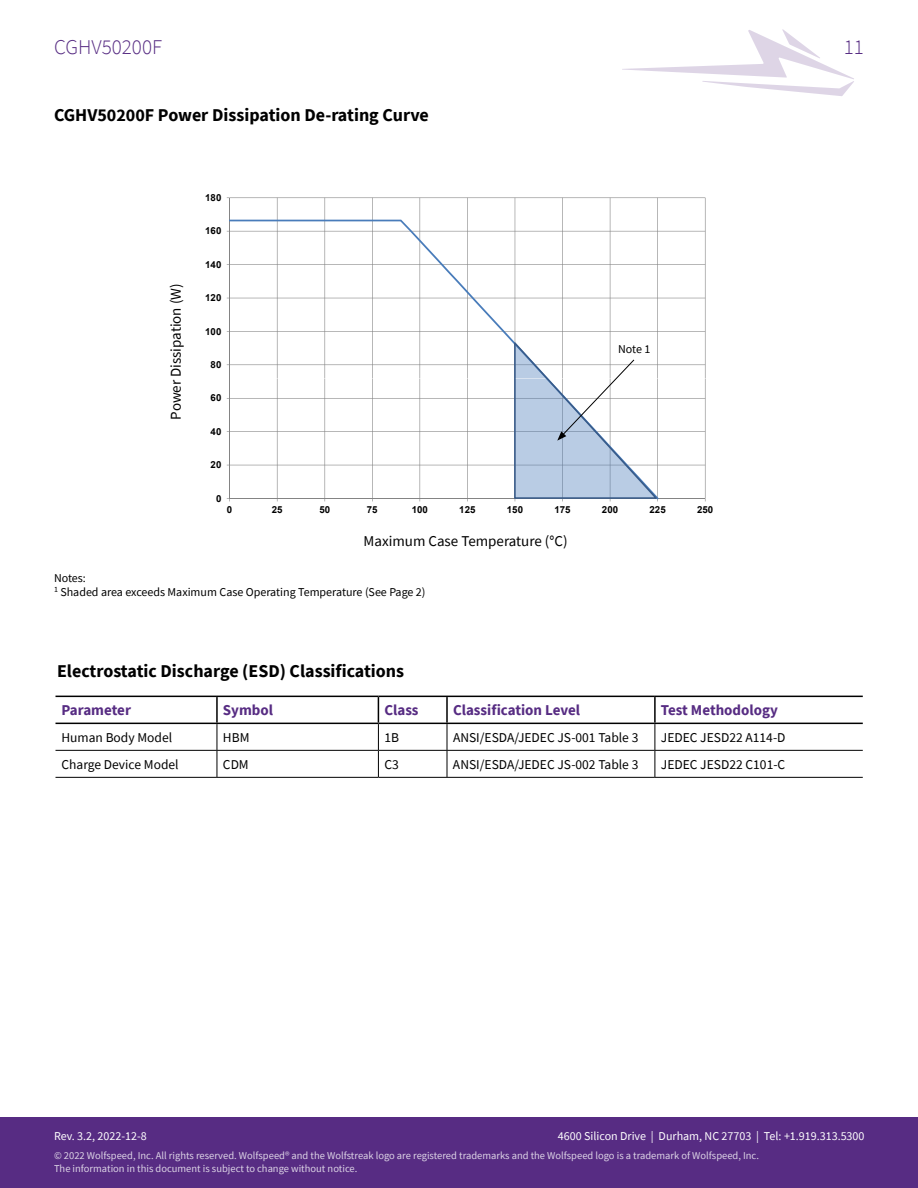
<style>
.page{position:relative;width:918px;height:1188px;background:#fff}
.page>*{position:absolute;margin:0;border:0;box-sizing:border-box;transform-origin:0 0}
.t1{font:300 21px "Source Sans Pro";color:#572c83}
.t2{font:700 18px "Source Sans Pro";color:#000}
.t3{font:700 15px "Source Sans Pro";color:#572c83}
.t4{font:15px "Source Sans Pro";color:#000}
.t5{font:13.5px "Source Sans Pro";color:#000}
.t6{font:12px/14.4px "Source Sans Pro";color:#000}
.t7{font:12px "Source Sans Pro";color:#fff}
.t8{font:10.5px/12.6px "Source Sans Pro";color:#fff}
.t9{font:700 9.75px "Arial";letter-spacing:.005em;color:#000}
</style>
<div class="page">
<svg style="left:622px;top:29px;width:232px;height:67px"></svg>
<div style="left:0;top:1118px;width:918px;height:70px;background:#572c83"></div>
<hr style="left:230px;top:197px;width:475px;height:1px;background:#848484">
<hr style="left:230px;top:231px;width:475px;height:1px;background:#848484">
<hr style="left:230px;top:264px;width:475px;height:1px;background:#848484">
<hr style="left:230px;top:298px;width:475px;height:1px;background:#848484">
<hr style="left:230px;top:331px;width:475px;height:1px;background:#848484">
<hr style="left:230px;top:365px;width:475px;height:1px;background:#848484">
<hr style="left:705px;top:198px;width:1px;height:180px;background:#848484">
<hr style="left:657px;top:198px;width:1px;height:180px;background:#848484">
<hr style="left:610px;top:198px;width:1px;height:180px;background:#848484">
<hr style="left:562px;top:198px;width:1px;height:180px;background:#848484">
<hr style="left:515px;top:198px;width:1px;height:180px;background:#848484">
<hr style="left:467px;top:198px;width:1px;height:180px;background:#848484">
<hr style="left:420px;top:198px;width:1px;height:180px;background:#848484">
<hr style="left:372px;top:198px;width:1px;height:180px;background:#848484">
<hr style="left:325px;top:198px;width:1px;height:180px;background:#848484">
<hr style="left:277px;top:198px;width:1px;height:180px;background:#848484">
<hr style="left:229px;top:198px;width:1px;height:180px;background:#848484">
<svg style="left:230px;top:220px;width:429px;height:158px"></svg>
<hr style="left:230px;top:398px;width:475px;height:1px;background:#848484">
<hr style="left:230px;top:431px;width:475px;height:1px;background:#848484">
<hr style="left:230px;top:465px;width:475px;height:1px;background:#848484">
<hr style="left:705px;top:378px;width:1px;height:120px;background:#848484">
<hr style="left:229px;top:378px;width:1px;height:120px;background:#848484">
<hr style="left:230px;top:498px;width:475px;height:1px;background:#848484">
<svg style="left:230px;top:378px;width:429px;height:121px"></svg>
<svg style="left:514px;top:342px;width:144px;height:159px"></svg>
<hr style="left:446px;top:697px;width:2px;height:26px;background:#000">
<hr style="left:654px;top:697px;width:2px;height:26px;background:#000">
<hr style="left:56px;top:750px;width:161px;height:1px;background:#000">
<hr style="left:217px;top:750px;width:161px;height:1px;background:#000">
<hr style="left:378px;top:750px;width:69px;height:1px;background:#000">
<svg style="left:378px;top:697px;width:1px;height:80px"></svg>
<hr style="left:447px;top:750px;width:208px;height:1px;background:#000">
<hr style="left:655px;top:750px;width:208px;height:1px;background:#000">
<hr style="left:217px;top:777px;width:161px;height:1px;background:#000">
<hr style="left:378px;top:777px;width:69px;height:1px;background:#000">
<hr style="left:447px;top:777px;width:208px;height:1px;background:#000">
<hr style="left:217px;top:723px;width:161px;height:1px;background:#000">
<hr style="left:378px;top:723px;width:69px;height:1px;background:#000">
<hr style="left:447px;top:723px;width:208px;height:1px;background:#000">
<svg style="left:217px;top:724px;width:1px;height:53px"></svg>
<svg style="left:447px;top:724px;width:1px;height:53px"></svg>
<svg style="left:655px;top:724px;width:1px;height:53px"></svg>
<hr style="left:56px;top:777px;width:161px;height:1px;background:#000">
<hr style="left:655px;top:777px;width:208px;height:1px;background:#000">
<hr style="left:216px;top:697px;width:2px;height:26px;background:#000">
<hr style="left:56px;top:723px;width:161px;height:1px;background:#000">
<hr style="left:655px;top:723px;width:208px;height:1px;background:#000">
<hr style="left:56px;top:696px;width:161px;height:1px;background:#000">
<hr style="left:217px;top:696px;width:161px;height:1px;background:#000">
<hr style="left:378px;top:696px;width:69px;height:1px;background:#000">
<hr style="left:447px;top:696px;width:208px;height:1px;background:#000">
<hr style="left:655px;top:696px;width:208px;height:1px;background:#000">
<h1 class="t1" style="left:54px;top:34px;width:110px">CGHV50200F</h1>
<h1 class="t1" style="left:844px;top:39px;width:22px">11</h1>
<h2 class="t2" style="left:54px;top:108px;width:376px">CGHV50200F Power Dissipation De-rating Curve</h2>
<p class="t9" style="left:205px;top:194px;width:18px">180</p>
<p class="t9" style="left:205px;top:227px;width:18px">160</p>
<h3 class="t4" style="left:170px;top:420px;width:138px;rotate:-90deg">Power Dissipation (W)</h3>
<p class="t9" style="left:205px;top:261px;width:18px">140</p>
<p class="t9" style="left:205px;top:294px;width:18px">120</p>
<p class="t9" style="left:205px;top:328px;width:18px">100</p>
<p class="t9" style="left:211px;top:361px;width:12px">80</p>
<p class="t9" style="left:211px;top:394px;width:12px">60</p>
<p class="t9" style="left:211px;top:428px;width:12px">40</p>
<p class="t9" style="left:211px;top:461px;width:12px">20</p>
<p class="t9" style="left:216px;top:495px;width:7px">0</p>
<p class="t6" style="left:618px;top:343px;width:34px">Note 1</p>
<p class="t9" style="left:227px;top:506px;width:7px">0</p>
<p class="t9" style="left:272px;top:506px;width:12px">25</p>
<p class="t9" style="left:319px;top:506px;width:12px">50</p>
<p class="t9" style="left:367px;top:506px;width:12px">75</p>
<p class="t9" style="left:412px;top:506px;width:18px">100</p>
<p class="t9" style="left:459px;top:506px;width:18px">125</p>
<p class="t9" style="left:507px;top:506px;width:18px">150</p>
<p class="t9" style="left:554px;top:506px;width:18px">175</p>
<p class="t9" style="left:602px;top:506px;width:18px">200</p>
<p class="t9" style="left:650px;top:506px;width:18px">225</p>
<p class="t9" style="left:697px;top:506px;width:18px">250</p>
<h3 class="t4" style="left:364px;top:535px;width:205px">Maximum Case Temperature (°C)</h3>
<p class="t6" style="left:54px;top:571px;width:373px">Notes:<br><sup>1</sup> Shaded area exceeds Maximum Case Operating Temperature (See Page 2)</p>
<h2 class="t2" style="left:57px;top:658px;width:349px">Electrostatic Discharge (ESD) Classifications</h2>
<h3 class="t3" style="left:62px;top:704px;width:71px">Parameter</h3>
<h3 class="t3" style="left:223px;top:704px;width:52px">Symbol</h3>
<h3 class="t3" style="left:384px;top:704px;width:36px">Class</h3>
<h3 class="t3" style="left:453px;top:700px;width:129px">Classi昀椀cation Level</h3>
<h3 class="t3" style="left:661px;top:704px;width:119px">Test Methodology</h3>
<p class="t5" style="left:62px;top:732px;width:112px">Human Body Model</p>
<p class="t5" style="left:223px;top:732px;width:28px">HBM</p>
<p class="t5" style="left:384px;top:732px;width:16px">1B</p>
<p class="t5" style="left:453px;top:732px;width:187px">ANSI/ESDA/JEDEC JS-001 Table 3</p>
<p class="t5" style="left:661px;top:732px;width:126px">JEDEC JESD22 A114-D</p>
<p class="t5" style="left:62px;top:759px;width:119px">Charge Device Model</p>
<p class="t5" style="left:223px;top:759px;width:27px">CDM</p>
<p class="t5" style="left:384px;top:759px;width:16px">C3</p>
<p class="t5" style="left:453px;top:759px;width:187px">ANSI/ESDA/JEDEC JS-002 Table 3</p>
<p class="t5" style="left:661px;top:759px;width:126px">JEDEC JESD22 C101-C</p>
<p class="t7" style="left:558px;top:1131px;width:308px">4600 Silicon Drive | Durham, NC 27703 | Tel: +1.919.313.5300</p>
<p class="t7" style="left:54px;top:1131px;width:94px">Rev. 3.2, 2022-12-8</p>
<p class="t8" style="left:54px;top:1150px;width:707px">© 2022 Wolfspeed, Inc. All rights reserved. Wolfspeed® and the Wolfstreak logo are registered trademarks and the Wolfspeed logo is a trademark of Wolfspeed, Inc.<br>The information in this document is subject to change without notice.</p>
</div>
